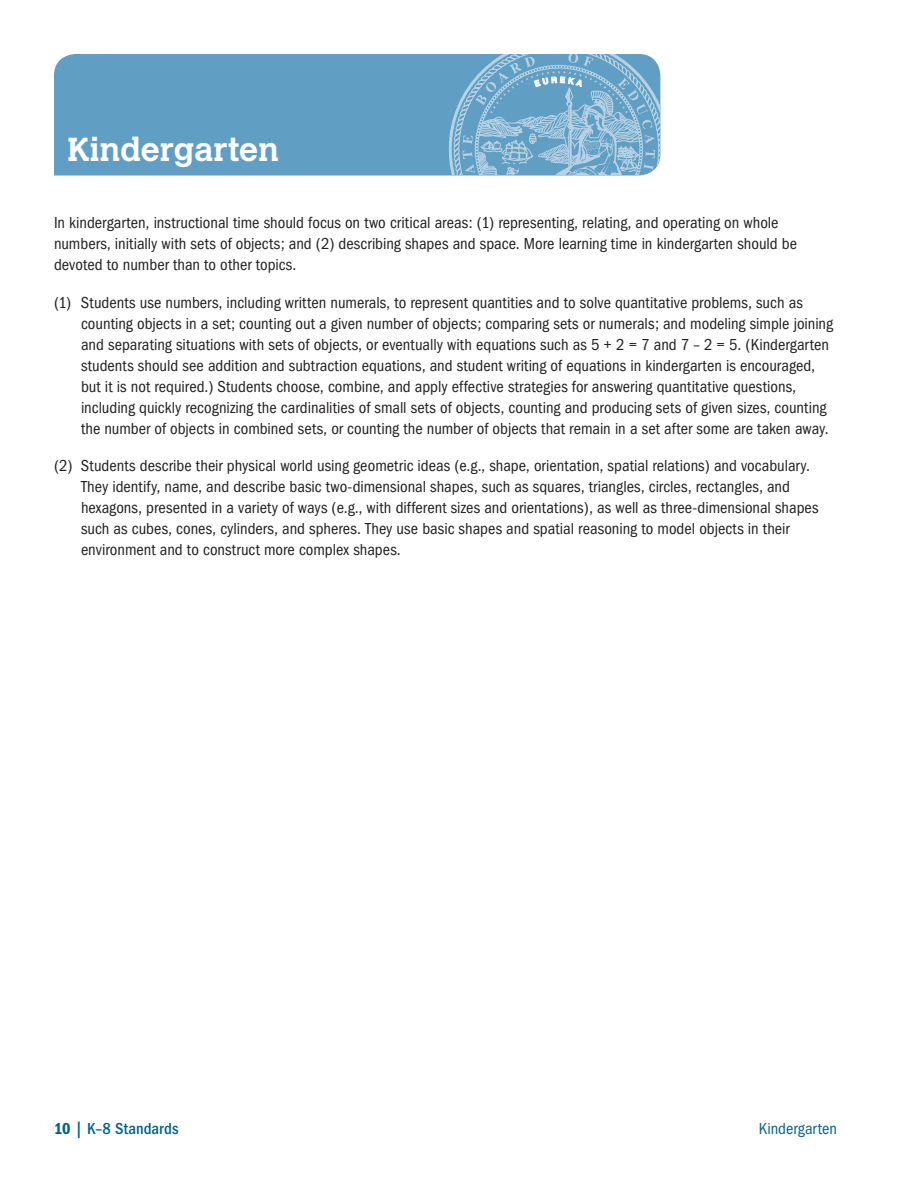
<style>
.page{position:relative;width:918px;height:1188px;background:#fff}
.page>*{position:absolute;margin:0;border:0;box-sizing:border-box;transform-origin:0 0}
.New_Main_Header{font:700 33px "Calvert";color:#fff}
.Indent_body_text{font:condensed 16.5px/21px "Franklin Gothic";color:#231f20}
.Body_text{font:condensed 16.5px/21px "Franklin Gothic";color:#231f20}
.t1{font:500 condensed 16.5px "Franklin Gothic";letter-spacing:.005em;color:#006494}
.t2{font:condensed 16.5px "Franklin Gothic";color:#006494}
.s1{font-weight:600}
</style>
<div class="page">
<div style="left:54px;top:54px;width:395px;height:122px;background:#609fc3"></div>
<svg style="left:449px;top:54px;width:211px;height:122px;background:#7cafcd"></svg>
<p class="New_Main_Header" style="left:68px;top:129px;width:213px">Kindergarten</p>
<p class="Body_text" style="left:54px;top:213px;width:745px">In kindergarten, instructional time should focus on two critical areas: (1) representing, relating, and operating on whole numbers, initially with sets of objects; and (2) describing shapes and space. More learning time in kindergarten should be devoted to number than to other topics.</p>
<p class="Indent_body_text" style="left:81px;top:292px;width:754px;text-indent:-27px">(1) Students use numbers, including written numerals, to represent quantities and to solve quantitative problems, such as counting objects in a set; counting out a given number of objects; comparing sets or numerals; and modeling simple joining and separating situations with sets of objects, or eventually with equations such as 5 + 2 = 7 and 7 – 2 = 5. (Kindergarten students should see addition and subtraction equations, and student writing of equations in kindergarten is encouraged, but it is not required.) Students choose, combine, and apply effective strategies for answering quantitative questions, including quickly recognizing the cardinalities of small sets of objects, counting and producing sets of given sizes, counting the number of objects in combined sets, or counting the number of objects that remain in a set after some are taken away.</p>
<p class="Indent_body_text" style="left:81px;top:455px;width:739px;text-indent:-27px">(2) Students describe their physical world using geometric ideas (e.g., shape, orientation, spatial relations) and vocabulary.<br>They identify, name, and describe basic two-dimensional shapes, such as squares, triangles, circles, rectangles, and hexagons, presented in a variety of ways (e.g., with different sizes and orientations), as well as three-dimensional shapes such as cubes, cones, cylinders, and spheres. They use basic shapes and spatial reasoning to model objects in their environment and to construct more complex shapes.</p>
<p class="t1" style="left:54px;top:1120px;width:126px"><span class="s1">10</span> | K–8 Standards</p>
<p class="t2" style="left:759px;top:1120px;width:80px">Kindergarten</p>
</div>
